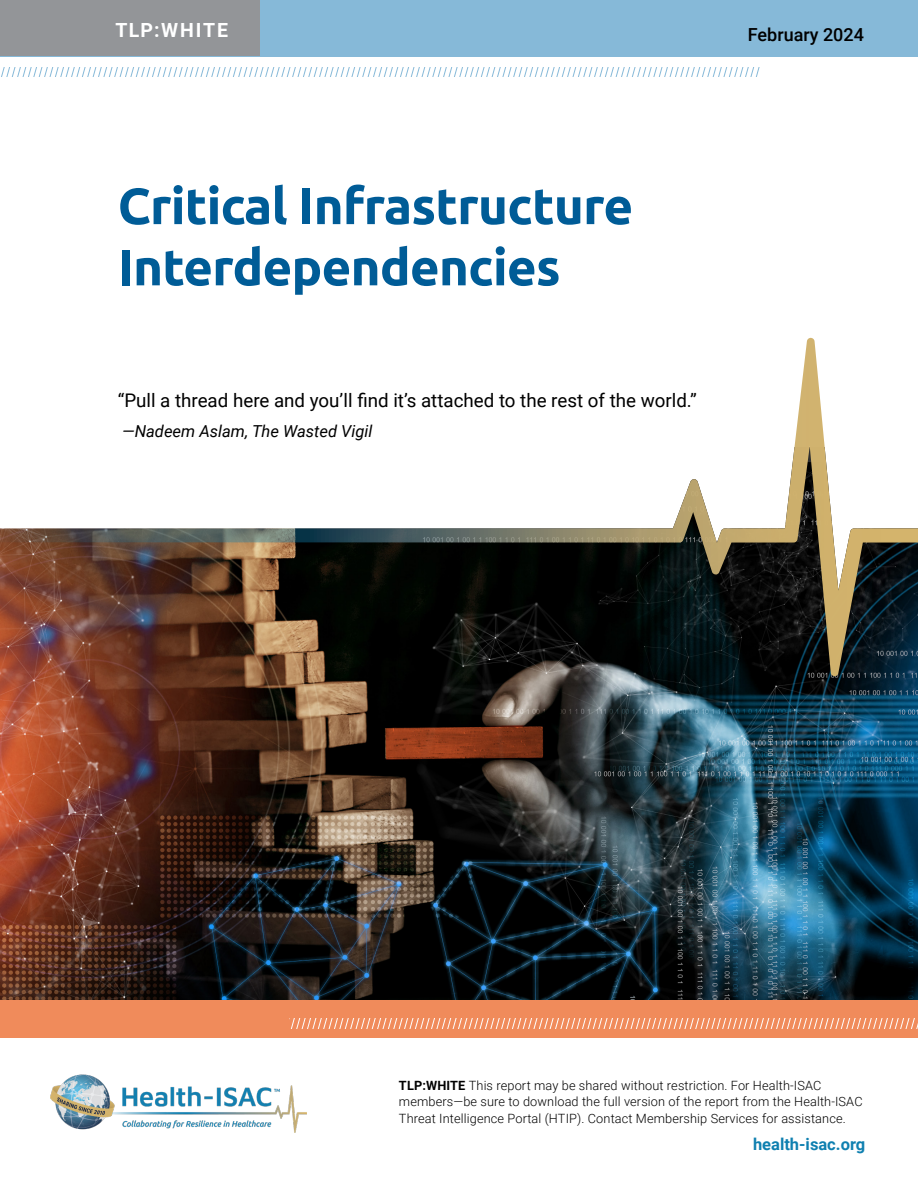
<style>
.page{position:relative;width:918px;height:1188px;background:#fff}
.page>*{position:absolute;margin:0;border:0;box-sizing:border-box;transform-origin:0 0}
.t1{font:700 51px/61.2px "Ubuntu";letter-spacing:-.015em;color:#005c97}
.t2{font:700 19.5px "Roboto";letter-spacing:.09em;color:#fff}
.t3{font:18.75px "Roboto";color:#000}
.t4{font:500 18px "Roboto";color:#000}
.t5{font:italic 16.5px "Roboto";color:#000}
.t6{font:700 16.5px "Roboto";color:#0f80b0}
.t7{font:300 12.75px/16.5px "Roboto";letter-spacing:.01em;color:#000}
.s1{font-weight:700}
</style>
<div class="page">
<div style="left:0;top:0;width:918px;height:56px;background:#86b9d8"></div>
<div style="left:0;top:0;width:260px;height:56px;background:#939598"></div>
<img style="left:0;top:676px;width:918px;height:324px">
<svg style="left:0;top:338px;width:918px;height:338px"></svg>
<div style="left:0;top:1000px;width:918px;height:37px;background:#f08b5b"></div>
<svg style="left:291px;top:1019px;width:627px;height:9px"></svg>
<img style="left:51px;top:1074px;width:255px;height:59px">
<svg style="left:1px;top:68px;width:759px;height:9px"></svg>
<h2 class="t2" style="left:116px;top:16px;width:114px">TLP:WHITE</h2>
<h3 class="t4" style="left:748px;top:22px;width:118px">February 2024</h3>
<h1 class="t1" style="left:118px;top:175px;width:517px">Critical Infrastructure<br>Interdependencies</h1>
<h3 class="t3" style="left:118px;top:387px;width:581px">“Pull a thread here and you’ll find it’s attached to the rest of the world.”</h3>
<p class="t5" style="left:122px;top:419px;width:252px">—Nadeem Aslam, The Wasted Vigil</p>
<p class="t7" style="left:399px;top:1076px;width:465px"><span class="s1">TLP:WHITE</span> This report may be shared without restriction. For Health-ISAC members—be sure to download the full version of the report from the Health-ISAC<br>Threat Intelligence Portal (HTIP). Contact Membership Services for assistance.</p>
<p class="t6" style="left:753px;top:1132px;width:114px">health-isac.org</p>
</div>
